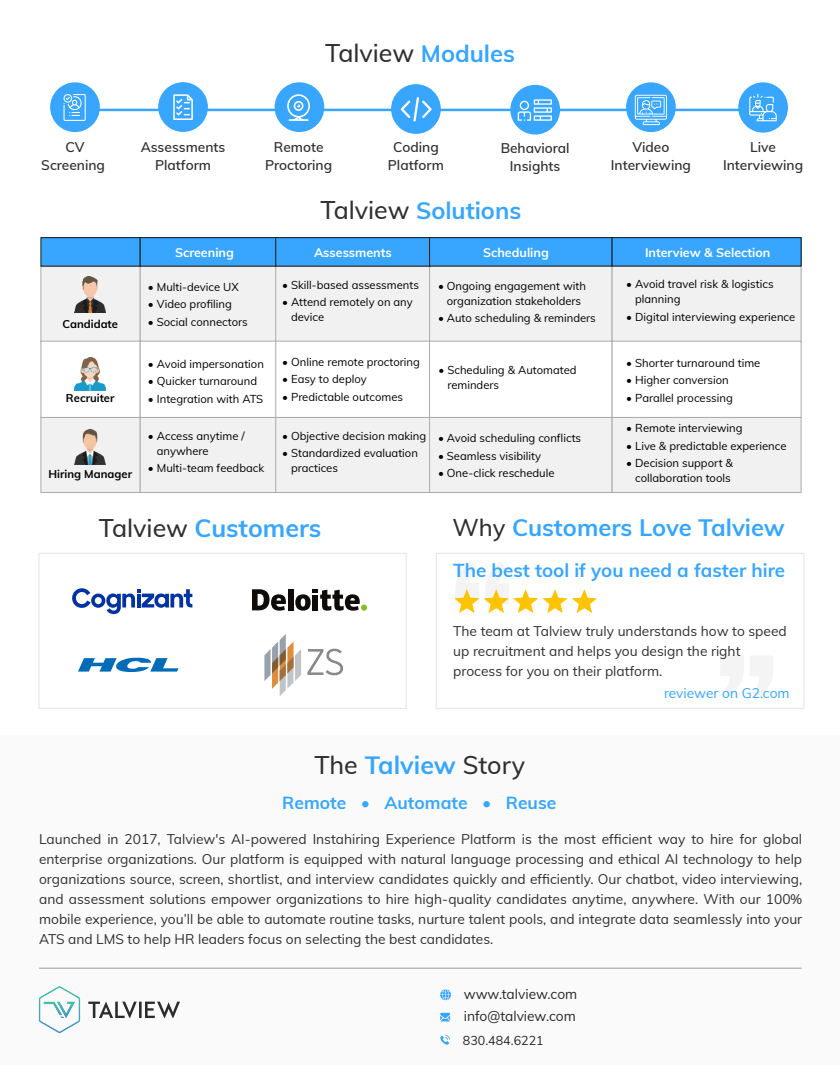
<style>
.page{position:relative;width:840px;height:1065px;background:#fff}
.page>*{position:absolute;margin:0;border:0;box-sizing:border-box;transform-origin:0 0}
.t1{font:500 25px "Muli";color:#30302f}
.t2{font:700 25px "Muli";color:#38a6ff}
.t3{font:700 23.75px "Muli";color:#38a6ff}
.t4{font:700 18.75px "Muli";color:#38a6ff}
.t5{font:700 17.5px "Muli";color:#38a6ff}
.t6{font:13.88px/22.1px "Muli";color:#282828}
.t7{font:13.75px/20px "Muli";color:#30302f;text-align:justify}
.t8{font:600 13.75px/17.5px "Muli";color:#30302f;text-align:center}
.t9{font:13.75px "Muli";color:#38a6ff}
.t10{font:12.62px "Muli";color:#282828}
.t11{font:700 12.5px "Muli";color:#fff}
.t12{font:11.25px/17.5px "Muli";color:#000}
.t13{font:700 11.25px "Muli";color:#000}
.s1{font-weight:700;font-size:23.75px;color:#38a6ff}
.s2{font-weight:500;font-size:25px;color:#30302f}
.s3{font-weight:500;color:#30302f}
.s4{font-weight:700;color:#38a6ff}
</style>
<div class="page">
<div style="left:41px;top:266px;width:99px;height:76px;background:#f1f1f1"></div>
<div style="left:41px;top:266px;width:99px;height:77px;border:1px solid #aaa"></div>
<div style="left:140px;top:266px;width:136px;height:76px;background:#f1f1f1"></div>
<div style="left:140px;top:266px;width:136px;height:77px;border:1px solid #aaa"></div>
<div style="left:276px;top:266px;width:154px;height:76px;background:#f1f1f1"></div>
<div style="left:275px;top:266px;width:155px;height:77px;border:1px solid #aaa"></div>
<div style="left:430px;top:266px;width:182px;height:76px;background:#f1f1f1"></div>
<div style="left:429px;top:266px;width:183px;height:77px;border:1px solid #aaa"></div>
<div style="left:612px;top:266px;width:189px;height:76px;background:#f1f1f1"></div>
<div style="left:612px;top:266px;width:189px;height:76px;border:1px solid #aaa"></div>
<hr style="left:69px;top:109px;width:706px;height:2px;background:#38a6ff">
<div style="left:0;top:735px;width:840px;height:330px;background:#fafafa"></div>
<hr style="left:39px;top:968px;width:762px;height:1px;background:#bababa">
<svg style="left:39px;top:986px;width:41px;height:47px"></svg>
<svg style="left:88px;top:1001px;width:92px;height:17px"></svg>
<div style="left:50px;top:82px;width:50px;height:50px;background:#38a6ff;border-radius:50%"></div>
<div style="left:391px;top:84px;width:50px;height:50px;background:#38a6ff;border-radius:50%"></div>
<div style="left:275px;top:82px;width:49px;height:50px;background:#38a6ff;border-radius:50%"></div>
<div style="left:626px;top:82px;width:50px;height:50px;background:#38a6ff;border-radius:50%"></div>
<div style="left:738px;top:82px;width:50px;height:51px;background:#38a6ff;border-radius:50%"></div>
<svg style="left:440px;top:1035px;width:10px;height:10px"></svg>
<svg style="left:440px;top:989px;width:11px;height:11px"></svg>
<svg style="left:440px;top:1013px;width:10px;height:8px"></svg>
<div style="left:158px;top:82px;width:50px;height:50px;background:#38a6ff;border-radius:50%"></div>
<svg style="left:635px;top:95px;width:32px;height:30px"></svg>
<div style="left:38px;top:553px;width:369px;height:156px;border:1px solid #d3d3d3"></div>
<svg style="left:721px;top:655px;width:52px;height:42px"></svg>
<div style="left:436px;top:553px;width:369px;height:156px;border:1px solid #d3d3d3"></div>
<svg style="left:454px;top:562px;width:143px;height:51px"></svg>
<div style="left:510px;top:85px;width:50px;height:50px;background:#38a6ff;border-radius:50%"></div>
<svg style="left:518px;top:99px;width:34px;height:22px"></svg>
<svg style="left:72px;top:588px;width:120px;height:26px"></svg>
<svg style="left:78px;top:657px;width:101px;height:15px"></svg>
<div style="left:288px;top:589px;width:5px;height:21px;background:#0f0b0b"></div>
<svg style="left:295px;top:589px;width:72px;height:22px"></svg>
<svg style="left:252px;top:589px;width:34px;height:22px"></svg>
<svg style="left:287px;top:94px;width:23px;height:27px"></svg>
<div style="left:41px;top:238px;width:99px;height:28px;background:#38a6ff"></div>
<div style="left:41px;top:237px;width:99px;height:29px;border:1px solid #191919"></div>
<div style="left:140px;top:238px;width:136px;height:28px;background:#38a6ff"></div>
<div style="left:140px;top:237px;width:136px;height:29px;border:1px solid #191919"></div>
<div style="left:276px;top:238px;width:154px;height:28px;background:#38a6ff"></div>
<div style="left:275px;top:237px;width:155px;height:29px;border:1px solid #191919"></div>
<div style="left:430px;top:238px;width:182px;height:28px;background:#38a6ff"></div>
<div style="left:429px;top:237px;width:183px;height:29px;border:1px solid #191919"></div>
<div style="left:612px;top:238px;width:189px;height:28px;background:#38a6ff"></div>
<div style="left:612px;top:237px;width:189px;height:29px;border:1px solid #191919"></div>
<div style="left:41px;top:341px;width:99px;height:77px;border:1px solid #aaa"></div>
<div style="left:140px;top:341px;width:136px;height:77px;border:1px solid #aaa"></div>
<div style="left:275px;top:341px;width:155px;height:77px;border:1px solid #aaa"></div>
<div style="left:429px;top:341px;width:183px;height:77px;border:1px solid #aaa"></div>
<div style="left:612px;top:341px;width:189px;height:77px;border:1px solid #aaa"></div>
<div style="left:41px;top:417px;width:99px;height:75px;background:#f1f1f1"></div>
<div style="left:41px;top:417px;width:99px;height:76px;border:1px solid #aaa"></div>
<div style="left:140px;top:417px;width:136px;height:75px;background:#f1f1f1"></div>
<div style="left:140px;top:417px;width:136px;height:76px;border:1px solid #aaa"></div>
<div style="left:276px;top:417px;width:154px;height:75px;background:#f1f1f1"></div>
<div style="left:275px;top:417px;width:155px;height:76px;border:1px solid #aaa"></div>
<div style="left:430px;top:417px;width:182px;height:75px;background:#f1f1f1"></div>
<div style="left:429px;top:417px;width:183px;height:76px;border:1px solid #aaa"></div>
<div style="left:612px;top:417px;width:189px;height:75px;background:#f1f1f1"></div>
<div style="left:612px;top:417px;width:189px;height:76px;border:1px solid #aaa"></div>
<img style="left:75px;top:430px;width:31px;height:35px">
<img style="left:75px;top:357px;width:31px;height:33px">
<img style="left:75px;top:277px;width:31px;height:36px">
<svg style="left:749px;top:94px;width:28px;height:27px"></svg>
<svg style="left:264px;top:634px;width:37px;height:62px"></svg>
<svg style="left:307px;top:649px;width:36px;height:26px"></svg>
<svg style="left:64px;top:94px;width:22px;height:27px"></svg>
<svg style="left:401px;top:97px;width:31px;height:25px"></svg>
<svg style="left:173px;top:94px;width:20px;height:26px"></svg>
<h1 class="t1" style="left:325px;top:43px;width:191px">Talview <span class="s1">Modules</span></h1>
<p class="t8" style="left:41px;top:140px;width:65px">CV<br>Screening</p>
<p class="t8" style="left:141px;top:140px;width:86px">Assessments<br>Platform</p>
<p class="t8" style="left:265px;top:140px;width:68px">Remote<br>Proctoring</p>
<p class="t8" style="left:388px;top:140px;width:58px">Coding<br>Platform</p>
<p class="t8" style="left:611px;top:140px;width:82px">Video<br>Interviewing</p>
<p class="t8" style="left:723px;top:140px;width:82px">Live<br>Interviewing</p>
<p class="t8" style="left:501px;top:141px;width:71px">Behavioral<br>Insights</p>
<h2 class="t3" style="left:320px;top:201px;width:202px"><span class="s2">Talview</span> Solutions</h2>
<p class="t13" style="left:62px;top:320px;width:57px">Candidate</p>
<p class="t13" style="left:66px;top:394px;width:50px">Recruiter</p>
<p class="t13" style="left:48px;top:470px;width:85px">Hiring Manager</p>
<p class="t11" style="left:175px;top:248px;width:60px">Screening</p>
<p class="t11" style="left:314px;top:248px;width:79px">Assessments</p>
<p class="t11" style="left:483px;top:248px;width:67px">Scheduling</p>
<p class="t11" style="left:645px;top:248px;width:127px">Interview &amp; Selection</p>
<p class="t12" style="left:148px;top:279px;width:92px">ï Multi-device UX</p>
<p class="t12" style="left:148px;top:295px;width:101px">• Video profiling<br>ï Social connectors</p>
<p class="t12" style="left:148px;top:356px;width:118px">ï Avoid impersonation ï Quicker turnaround ï Integration with ATS</p>
<p class="t12" style="left:157px;top:427px;width:89px;line-height:15px;text-indent:-9px">• Access anytime / anywhere</p>
<p class="t12" style="left:148px;top:459px;width:118px">• Multi-team feedback</p>
<p class="t12" style="left:282px;top:275px;width:138px">• Skill-based assessments ï Attend remotely on any</p>
<p class="t12" style="left:291px;top:310px;width:35px">device</p>
<p class="t12" style="left:282px;top:354px;width:139px">ï Online remote proctoring</p>
<p class="t12" style="left:282px;top:370px;width:86px">• Easy to deploy</p>
<p class="t12" style="left:282px;top:388px;width:122px">• Predictable outcomes</p>
<p class="t12" style="left:282px;top:426px;width:146px">• Objective decision making ï Standardized evaluation</p>
<p class="t12" style="left:291px;top:460px;width:48px">practices</p>
<p class="t12" style="left:438px;top:279px;width:149px;line-height:15px;text-align:center">ï Ongoing engagement with organization stakeholders</p>
<p class="t12" style="left:438px;top:310px;width:159px">ï Auto scheduling &amp; reminders</p>
<p class="t12" style="left:447px;top:363px;width:131px;line-height:15px;text-indent:-9px">ï Scheduling &amp; Automated reminders</p>
<p class="t12" style="left:438px;top:429px;width:145px">• Avoid scheduling conflicts</p>
<p class="t12" style="left:438px;top:446px;width:118px">• Seamless visibility<br>ï One-click reschedule</p>
<p class="t12" style="left:635px;top:278px;width:140px;line-height:15px;text-indent:-9px">ï Avoid travel risk &amp; logistics planning</p>
<p class="t12" style="left:626px;top:309px;width:170px">ï Digital interviewing experience</p>
<p class="t12" style="left:626px;top:355px;width:136px">ï Shorter turnaround time ï Higher conversion<br>ï Parallel processing</p>
<p class="t12" style="left:626px;top:421px;width:118px">ï Remote interviewing</p>
<p class="t12" style="left:626px;top:436px;width:162px">• Live &amp; predictable experience ï Decision support &amp;</p>
<p class="t12" style="left:635px;top:469px;width:97px">collaboration tools</p>
<h1 class="t2" style="left:99px;top:518px;width:224px"><span class="s3">Talview</span> Customers</h1>
<h2 class="t3" style="left:452px;top:518px;width:334px"><span class="s3">Why</span> Customers Love Talview</h2>
<h3 class="t4" style="left:453px;top:563px;width:333px">The best tool if you need a faster hire</h3>
<p class="t7" style="left:453px;top:620px;width:335px;text-align:left">The team at Talview truly understands how to speed up recruitment and helps you design the right process for you on their platform.</p>
<p class="t9" style="left:664px;top:688px;width:127px">reviewer on G2.com</p>
<h1 class="t1" style="left:314px;top:755px;width:212px">The <span class="s4">Talview</span> Story</h1>
<p class="t5" style="left:282px;top:796px;width:276px">Remote ï Automate ï Reuse</p>
<p class="t7" style="left:39px;top:828px;width:765px">Launched in 2017, Talview's AI-powered Instahiring Experience Platform is the most efficient way to hire for global enterprise organizations. Our platform is equipped with natural language processing and ethical AI technology to help organizations source, screen, shortlist, and interview candidates quickly and efficiently. Our chatbot, video interviewing, and assessment solutions empower organizations to hire high-quality candidates anytime, anywhere. With our 100% mobile experience, you’ll be able to automate routine tasks, nurture talent pools, and integrate data seamlessly into your ATS and LMS to help HR leaders focus on selecting the best candidates.</p>
<p class="t6" style="left:464px;top:984px;width:115px">www.talview.com info@talview.com</p>
<p class="t10" style="left:463px;top:1035px;width:82px">830.484.6221</p>
</div>
